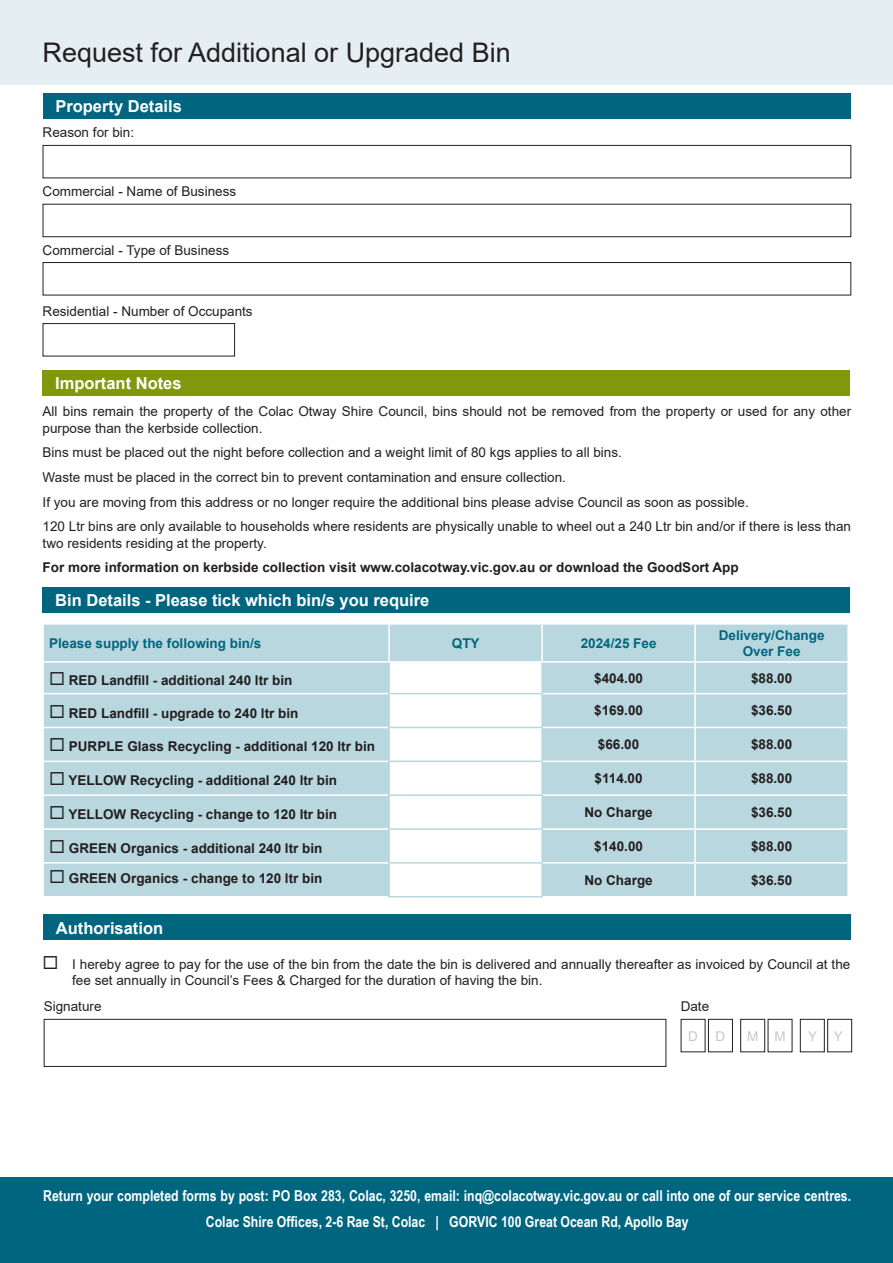
<style>
.page{position:relative;width:893px;height:1263px;background:#fff}
.page>*{position:absolute;margin:0;border:0;box-sizing:border-box;transform-origin:0 0}
.t1{font:27px "Arial";color:#231f20}
.t2{font:700 16.5px "Arial";color:#fff}
.t3{font:700 15px "Arial Narrow";color:#fff}
.t4{font:13.5px/16.2px "Arial";color:#231f20}
.t5{font:700 13.5px "Arial";color:#231f20}
.t6{font:700 13.5px/16.2px "Arial";color:#006680;text-align:center}
.t7{font:13.5px "Arial";color:#c7c8ca}
</style>
<div class="page">
<div style="left:43px;top:587px;width:807px;height:26px;background:#006680"></div>
<div style="left:0;top:0;width:893px;height:84px;background:#e5eef2"></div>
<div style="left:0;top:1178px;width:893px;height:85px;background:#006680"></div>
<div style="left:43px;top:915px;width:808px;height:25px;background:#006680"></div>
<div style="left:44px;top:1019px;width:622px;height:48px;border:1px solid #231f20"></div>
<div style="left:740px;top:1019px;width:25px;height:33px;border:1px solid #231f20"></div>
<div style="left:827px;top:1019px;width:25px;height:33px;border:1px solid #231f20"></div>
<div style="left:800px;top:1019px;width:25px;height:33px;border:1px solid #231f20"></div>
<div style="left:708px;top:1019px;width:25px;height:33px;border:1px solid #231f20"></div>
<div style="left:42px;top:370px;width:808px;height:25px;background:#81980d"></div>
<div style="left:44px;top:625px;width:803px;height:271px;background:#b9d7de"></div>
<svg style="left:390px;top:663px;width:151px;height:233px"></svg>
<hr style="left:388px;top:625px;width:2px;height:36px;background:#fff">
<hr style="left:541px;top:625px;width:2px;height:36px;background:#fff">
<hr style="left:694px;top:625px;width:2px;height:36px;background:#fff">
<hr style="left:42px;top:661px;width:347px;height:2px;background:#fff">
<hr style="left:542px;top:661px;width:153px;height:2px;background:#fff">
<hr style="left:695px;top:661px;width:154px;height:2px;background:#fff">
<hr style="left:694px;top:663px;width:2px;height:30px;background:#fff">
<hr style="left:42px;top:693px;width:346px;height:1px;background:#fff">
<hr style="left:543px;top:693px;width:152px;height:1px;background:#fff">
<hr style="left:695px;top:693px;width:154px;height:1px;background:#fff">
<hr style="left:694px;top:694px;width:2px;height:33px;background:#fff">
<hr style="left:42px;top:727px;width:346px;height:1px;background:#fff">
<hr style="left:543px;top:727px;width:152px;height:1px;background:#fff">
<hr style="left:695px;top:727px;width:154px;height:1px;background:#fff">
<hr style="left:694px;top:728px;width:2px;height:32px;background:#fff">
<hr style="left:42px;top:760px;width:346px;height:2px;background:#fff">
<hr style="left:543px;top:760px;width:152px;height:2px;background:#fff">
<hr style="left:695px;top:760px;width:154px;height:2px;background:#fff">
<hr style="left:694px;top:762px;width:2px;height:32px;background:#fff">
<hr style="left:42px;top:794px;width:346px;height:2px;background:#fff">
<hr style="left:543px;top:794px;width:152px;height:2px;background:#fff">
<hr style="left:695px;top:794px;width:154px;height:2px;background:#fff">
<hr style="left:694px;top:796px;width:2px;height:32px;background:#fff">
<hr style="left:42px;top:828px;width:346px;height:2px;background:#fff">
<hr style="left:543px;top:828px;width:152px;height:2px;background:#fff">
<hr style="left:695px;top:828px;width:154px;height:2px;background:#fff">
<hr style="left:694px;top:830px;width:2px;height:32px;background:#fff">
<hr style="left:42px;top:862px;width:346px;height:2px;background:#fff">
<hr style="left:543px;top:862px;width:152px;height:2px;background:#fff">
<hr style="left:695px;top:862px;width:154px;height:2px;background:#fff">
<hr style="left:694px;top:864px;width:2px;height:32px;background:#fff">
<hr style="left:389px;top:661px;width:153px;height:2px;background:#fff">
<hr style="left:388px;top:663px;width:2px;height:30px;background:#b9d7de">
<hr style="left:541px;top:663px;width:2px;height:30px;background:#b9d7de">
<hr style="left:388px;top:693px;width:155px;height:1px;background:#b9d7de">
<hr style="left:388px;top:694px;width:2px;height:33px;background:#b9d7de">
<hr style="left:541px;top:694px;width:2px;height:33px;background:#b9d7de">
<hr style="left:388px;top:727px;width:155px;height:1px;background:#b9d7de">
<hr style="left:388px;top:728px;width:2px;height:32px;background:#b9d7de">
<hr style="left:541px;top:728px;width:2px;height:32px;background:#b9d7de">
<hr style="left:388px;top:760px;width:155px;height:2px;background:#b9d7de">
<hr style="left:388px;top:762px;width:2px;height:32px;background:#b9d7de">
<hr style="left:541px;top:762px;width:2px;height:32px;background:#b9d7de">
<hr style="left:388px;top:794px;width:155px;height:2px;background:#b9d7de">
<hr style="left:388px;top:796px;width:2px;height:32px;background:#b9d7de">
<hr style="left:541px;top:796px;width:2px;height:32px;background:#b9d7de">
<hr style="left:388px;top:828px;width:155px;height:2px;background:#b9d7de">
<hr style="left:388px;top:830px;width:2px;height:32px;background:#b9d7de">
<hr style="left:541px;top:830px;width:2px;height:32px;background:#b9d7de">
<hr style="left:388px;top:862px;width:155px;height:2px;background:#b9d7de">
<hr style="left:388px;top:864px;width:2px;height:32px;background:#b9d7de">
<hr style="left:541px;top:864px;width:2px;height:32px;background:#b9d7de">
<hr style="left:388px;top:896px;width:155px;height:1px;background:#b9d7de">
<div style="left:43px;top:94px;width:808px;height:25px;background:#006680"></div>
<div style="left:43px;top:145px;width:808px;height:33px;border:1px solid #231f20"></div>
<div style="left:43px;top:204px;width:808px;height:33px;border:1px solid #231f20"></div>
<div style="left:43px;top:262px;width:808px;height:33px;border:1px solid #231f20"></div>
<div style="left:43px;top:323px;width:192px;height:33px;border:1px solid #231f20"></div>
<p class="t1" style="left:43px;top:34px;width:470px">Request for Additional or Upgraded Bin</p>
<p class="t2" style="left:55px;top:95px;width:128px">Property Details</p>
<p class="t4" style="left:43px;top:124px;width:93px">Reason for bin:</p>
<p class="t4" style="left:43px;top:183px;width:195px">Commercial - Name of Business</p>
<p class="t4" style="left:43px;top:242px;width:188px">Commercial - Type of Business</p>
<p class="t4" style="left:43px;top:303px;width:212px">Residential - Number of Occupants</p>
<p class="t2" style="left:55px;top:371px;width:128px">Important Notes</p>
<p class="t4" style="left:43px;top:403px;width:810px">All bins remain the property of the Colac Otway Shire Council, bins should not be removed from the property or used for any other purpose than the kerbside collection.</p>
<p class="t4" style="left:43px;top:444px;width:581px">Bins must be placed out the night before collection and a weight limit of 80 kgs applies to all bins.</p>
<p class="t4" style="left:43px;top:469px;width:525px">Waste must be placed in the correct bin to prevent contamination and ensure collection.</p>
<p class="t4" style="left:43px;top:494px;width:708px">If you are moving from this address or no longer require the additional bins please advise Council as soon as possible.</p>
<p class="t4" style="left:43px;top:518px;width:810px">120 Ltr bins are only available to households where residents are physically unable to wheel out a 240 Ltr bin and/or if there is less than two residents residing at the property.</p>
<p class="t5" style="left:43px;top:558px;width:698px">For more information on kerbside collection visit www.colacotway.vic.gov.au or download the GoodSort App</p>
<p class="t2" style="left:55px;top:589px;width:376px">Bin Details - Please tick which bin/s you require</p>
<p class="t6" style="left:49px;top:635px;width:214px">Please supply the following bin/s</p>
<p class="t6" style="left:452px;top:635px;width:29px">QTY</p>
<p class="t6" style="left:581px;top:635px;width:77px">2024/25 Fee</p>
<p class="t6" style="left:719px;top:627px;width:107px">Delivery/Change<br>Over Fee</p>
<p class="t5" style="left:49px;top:670px;width:245px">◻ RED Landfill - additional 240 ltr bin</p>
<p class="t5" style="left:594px;top:668px;width:50px">$404.00</p>
<p class="t5" style="left:751px;top:668px;width:43px">$88.00</p>
<p class="t5" style="left:49px;top:703px;width:251px">◻ RED Landfill - upgrade to 240 ltr bin</p>
<p class="t5" style="left:594px;top:701px;width:50px">$169.00</p>
<p class="t5" style="left:751px;top:701px;width:43px">$36.50</p>
<p class="t5" style="left:49px;top:737px;width:327px">◻ PURPLE Glass Recycling - additional 120 ltr bin</p>
<p class="t5" style="left:598px;top:735px;width:43px">$66.00</p>
<p class="t5" style="left:751px;top:735px;width:43px">$88.00</p>
<p class="t5" style="left:49px;top:771px;width:290px">◻ YELLOW Recycling - additional 240 ltr bin</p>
<p class="t5" style="left:595px;top:769px;width:50px">$114.00</p>
<p class="t5" style="left:751px;top:769px;width:43px">$88.00</p>
<p class="t5" style="left:49px;top:805px;width:290px">◻ YELLOW Recycling - change to 120 ltr bin</p>
<p class="t5" style="left:584px;top:803px;width:70px">No Charge</p>
<p class="t5" style="left:751px;top:803px;width:43px">$36.50</p>
<p class="t5" style="left:49px;top:839px;width:275px">◻ GREEN Organics - additional 240 ltr bin</p>
<p class="t5" style="left:594px;top:837px;width:50px">$140.00</p>
<p class="t5" style="left:751px;top:837px;width:43px">$88.00</p>
<p class="t5" style="left:49px;top:868px;width:275px">◻ GREEN Organics - change to 120 ltr bin</p>
<p class="t5" style="left:584px;top:870px;width:70px">No Charge</p>
<p class="t5" style="left:751px;top:870px;width:43px">$36.50</p>
<p class="t2" style="left:56px;top:916px;width:109px">Authorisation</p>
<p class="t4" style="left:72px;top:956px;width:780px;text-indent:-30px">◻ I hereby agree to pay for the use of the bin from the date the bin is delivered and annually thereafter as invoiced by Council at the fee set annually in Council’s Fees &amp; Charged for the duration of having the bin.</p>
<p class="t4" style="left:44px;top:998px;width:59px">Signature</p>
<p class="t4" style="left:681px;top:998px;width:30px">Date</p>
<p class="t7" style="left:688px;top:1026px;width:11px">D</p>
<p class="t7" style="left:716px;top:1026px;width:11px">D</p>
<p class="t7" style="left:747px;top:1026px;width:13px">M</p>
<p class="t7" style="left:774px;top:1026px;width:13px">M</p>
<p class="t7" style="left:808px;top:1026px;width:11px">Y</p>
<p class="t7" style="left:834px;top:1026px;width:11px">Y</p>
<p class="t3" style="left:43px;top:1184px;width:809px">Return your completed forms by post: PO Box 283, Colac, 3250, email: inq@colacotway.vic.gov.au or call into one of our service centres.</p>
<p class="t3" style="left:206px;top:1210px;width:484px">Colac Shire Offices, 2-6 Rae St, Colac | GORVIC 100 Great Ocean Rd, Apollo Bay</p>
</div>
